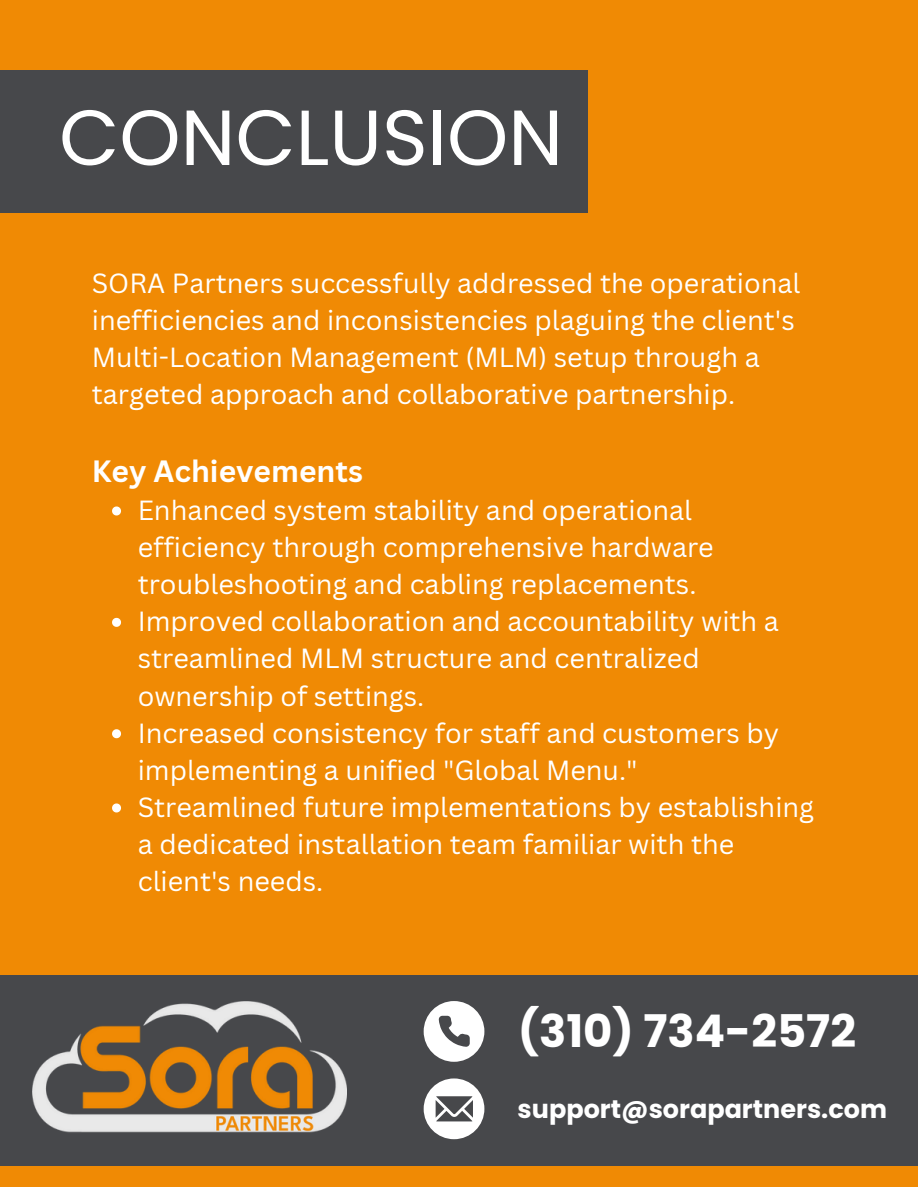
<style>
.page{position:relative;width:918px;height:1188px;background:#fff}
.page>*{position:absolute;margin:0;border:0;box-sizing:border-box;transform-origin:0 0}
.t1{font:78px "Poppins";color:#fff}
.t2{font:700 45px "Poppins";color:#fff}
.t3{font:700 30px "Canva Sans";color:#fff}
.t4{font:27px/37.2px "Canva Sans";color:#fff}
.t5{font:700 25.5px "Poppins";color:#fff}
</style>
<div class="page">
<div style="left:0;top:0;width:918px;height:1187px;background:#f08a04"></div>
<div style="left:0;top:70px;width:588px;height:143px;background:#47484b"></div>
<svg style="left:112px;top:506px;width:9px;height:9px"></svg>
<svg style="left:112px;top:618px;width:9px;height:9px"></svg>
<svg style="left:112px;top:729px;width:9px;height:9px"></svg>
<svg style="left:112px;top:803px;width:9px;height:9px"></svg>
<div style="left:0;top:975px;width:918px;height:191px;background:#47484b"></div>
<img style="left:32px;top:1001px;width:314px;height:132px">
<svg style="left:424px;top:1001px;width:60px;height:61px"></svg>
<svg style="left:424px;top:1078px;width:60px;height:61px"></svg>
<p class="t1" style="left:59px;top:83px;width:505px">CONCLUSION</p>
<h1 class="t4" style="left:92px;top:264px;width:710px">SORA Partners successfully addressed the operational inefficiencies and inconsistencies plaguing the client's Multi-Location Management (MLM) setup through a targeted approach and collaborative partnership.</h1>
<h4 class="t3" style="left:92px;top:450px;width:273px">Key Achievements</h4>
<h3 class="t4" style="left:138px;top:491px;width:578px">Enhanced system stability and operational efficiency through comprehensive hardware troubleshooting and cabling replacements.</h3>
<p class="t4" style="left:138px;top:602px;width:643px">Improved collaboration and accountability with a streamlined MLM structure and centralized ownership of settings.</p>
<p class="t4" style="left:138px;top:714px;width:643px">Increased consistency for staff and customers by implementing a unified "Global Menu."</p>
<p class="t4" style="left:138px;top:788px;width:678px">Streamlined future implementations by establishing a dedicated installation team familiar with the client's needs.</p>
<p class="t2" style="left:518px;top:1000px;width:340px">(310) 734-2572</p>
<p class="t5" style="left:518px;top:1091px;width:371px">support@sorapartners.com</p>
</div>
